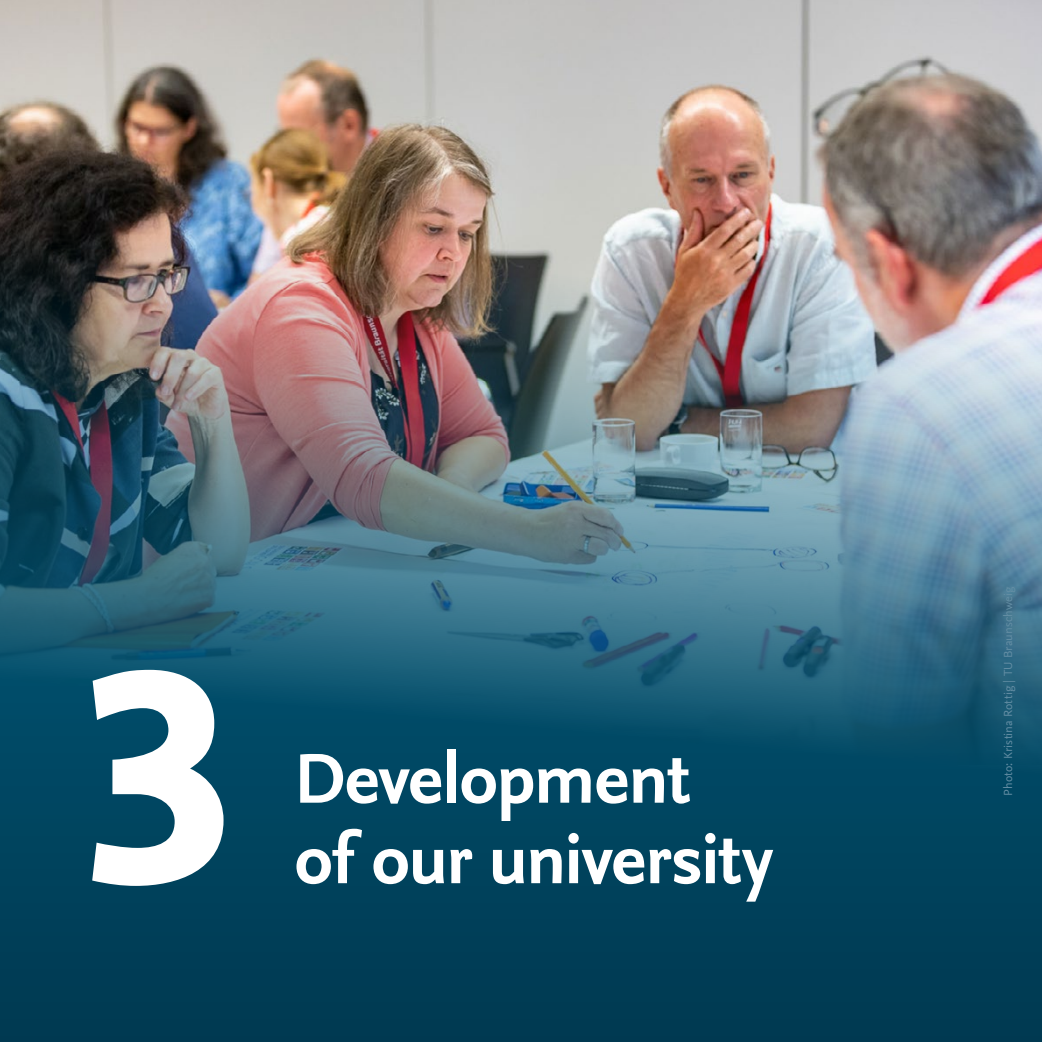
<style>
.page{position:relative;width:1042px;height:1042px;background:#fff}
.page>*{position:absolute;margin:0;border:0;box-sizing:border-box;transform-origin:0 0}
.t1{font:700 440.82px "Nexus Sans Pro";color:#fff}
.t2{font:700 73.5px "Nexus Sans Pro";letter-spacing:-.025em;color:#fff}
.t3{font:12.25px "Nexus Sans Pro";letter-spacing:.01em;color:#648ea4}
</style>
<div class="page">
<img style="left:0;top:0;width:1042px;height:1042px">
<h1 class="t1" style="left:79px;top:407px;width:160px">3</h1>
<h2 class="t2" style="left:294px;top:723px;width:398px">Development</h2>
<h2 class="t2" style="left:294px;top:804px;width:481px">of our university</h2>
<p class="t3" style="left:999px;top:796px;width:211px;rotate:-90deg">Photo: Kristina Rottig | TU Braunschweig</p>
</div>
